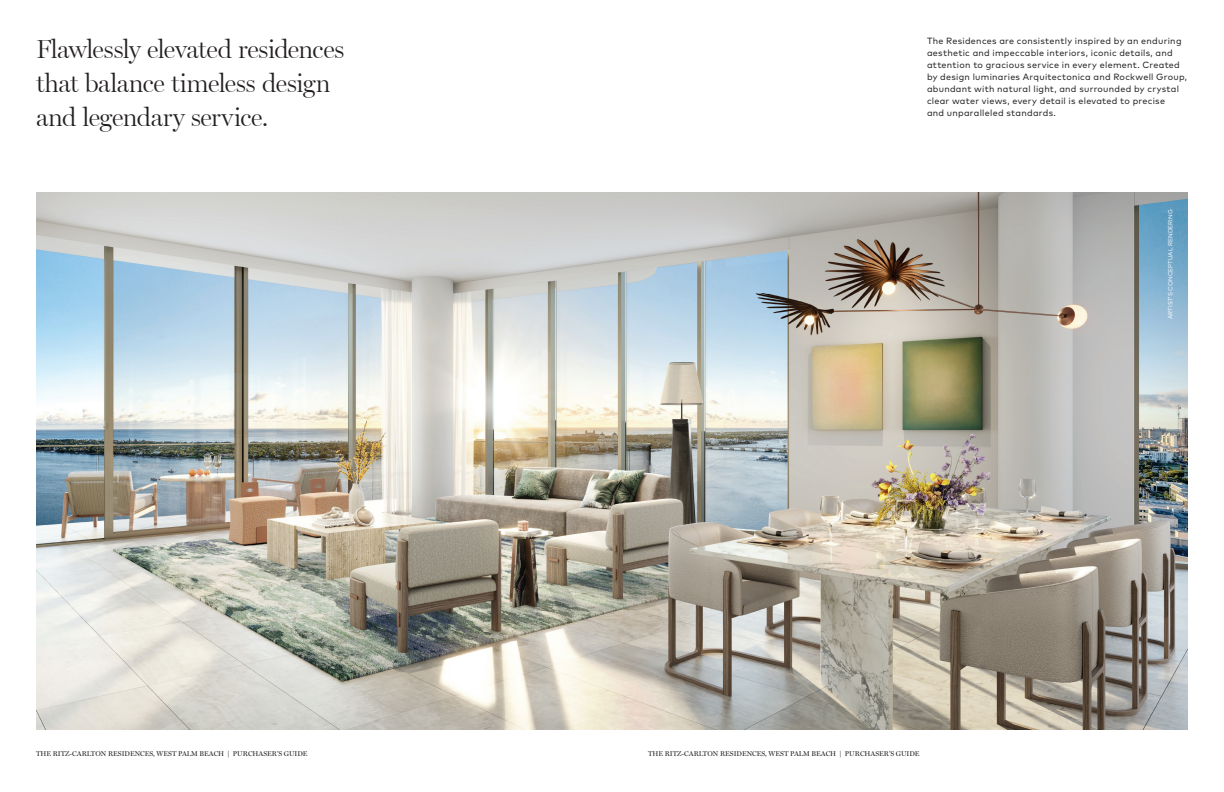
<style>
.page{position:relative;width:1224px;height:792px;background:#fff}
.page>*{position:absolute;margin:0;border:0;box-sizing:border-box;transform-origin:0 0}
.BIG_TEXT{font:300 26px/34px "Miller Display";letter-spacing:-.015em;color:#231f20}
.BODY_TEXT_9pts{font:9px/12px "Mark Pro";letter-spacing:.03em;color:#231f20}
.t1{font:7px "Miller Display";color:#231f20}
.t2{font:6px "Mark Pro";color:#fff}
</style>
<div class="page">
<img style="left:36px;top:192px;width:1152px;height:538px">
<p class="BIG_TEXT" style="left:36px;top:31px;width:310px">Flawlessly elevated residences that balance timeless design and legendary service.</p>
<p class="BODY_TEXT_9pts" style="left:927px;top:34px;width:262px">The Residences are consistently inspired by an enduring aesthetic and impeccable interiors, iconic details, and attention to gracious service in every element. Created by design luminaries Arquitectonica and Rockwell Group, abundant with natural light, and surrounded by crystal clear water views, every detail is elevated to precise<br>and unparalleled standards.</p>
<p class="t1" style="left:36px;top:749px;width:273px">THE RITZ-CARLTON RESIDENCES, WEST PALM BEACH | PURCHASER’S GUIDE</p>
<p class="t1" style="left:648px;top:749px;width:273px">THE RITZ-CARLTON RESIDENCES, WEST PALM BEACH | PURCHASER’S GUIDE</p>
<p class="t2" style="left:1166px;top:319px;width:111px;rotate:-90deg">ARTIST’S CONCEPTUAL RENDERING</p>
</div>
